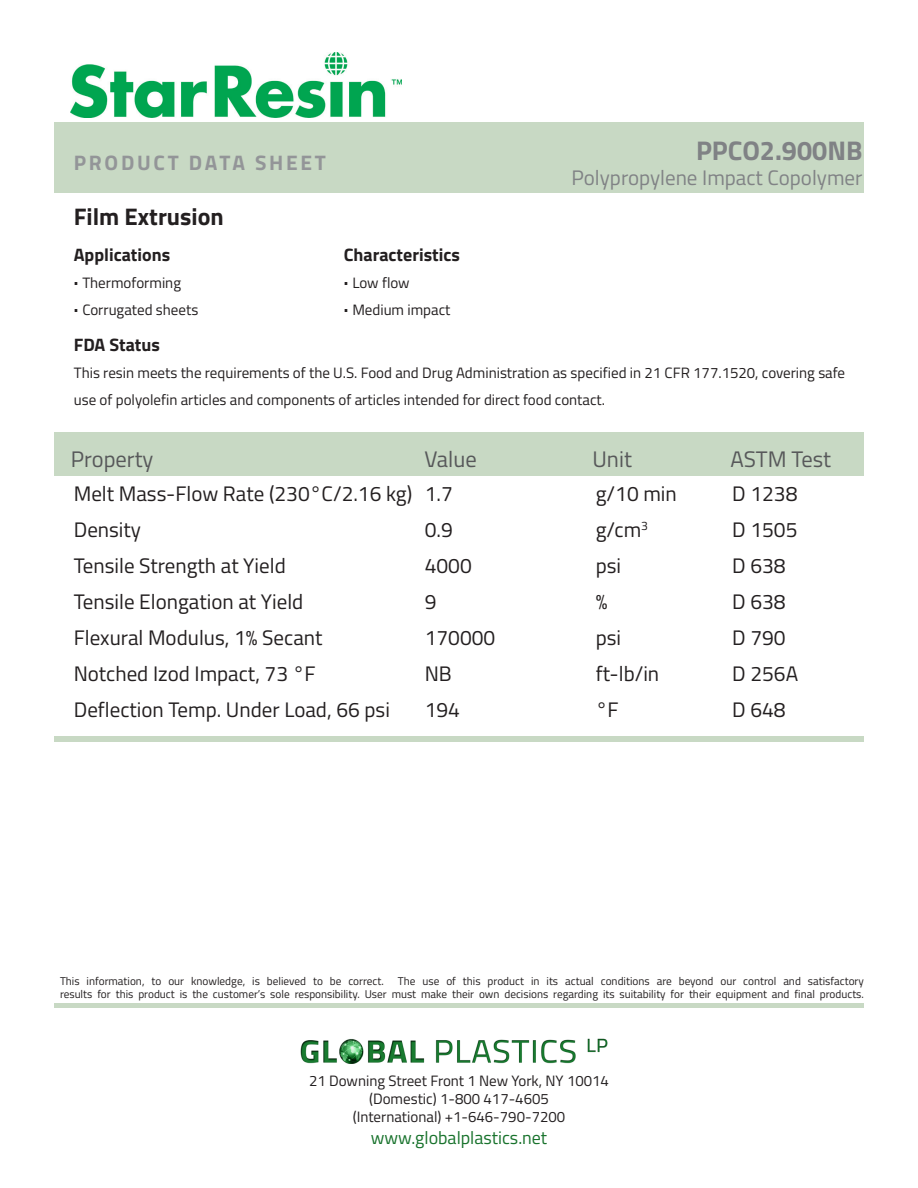
<style>
.page{position:relative;width:918px;height:1188px;background:#fff}
.page>*{position:absolute;margin:0;border:0;box-sizing:border-box;transform-origin:0 0}
.t1{font:700 27px "Titillium Web";color:#808285}
.Disclaimer{font:700 24px "Titillium Web";color:#231f20}
.t2{font:22.5px "Titillium Web";color:#57585a}
.t3{font:21px "Titillium Web";color:#231f20}
.t4{font:21px "Titillium Web";color:#808285}
.t5{font:700 21px "Titillium Web";letter-spacing:.13em;color:#939598}
.Disclaimer-2{font:700 18px "Titillium Web";color:#231f20}
.t6{font:18px "Titillium Web";color:#19732d}
.Disclaimer-3{font:15px/27px "Titillium Web";color:#231f20}
.Disclaimer-4{font:11.25px/13.5px "Titillium Web";color:#231f20}
.s1{font-weight:700;font-size:18px}
</style>
<div class="page">
<div style="left:54px;top:432px;width:810px;height:44px;background:#c8d9c4"></div>
<div style="left:54px;top:122px;width:810px;height:71px;background:#c8d9c4"></div>
<img style="left:70px;top:53px;width:332px;height:64px">
<div style="left:54px;top:736px;width:810px;height:6px;background:#c8d9c4"></div>
<div style="left:54px;top:1003px;width:810px;height:5px;background:#c8d9c4"></div>
<img style="left:300px;top:1038px;width:308px;height:25px">
<p class="t5" style="left:74px;top:147px;width:254px">PRODUCT DATA SHEET</p>
<p class="t1" style="left:696px;top:130px;width:168px">PPCO2.900NB</p>
<p class="t4" style="left:572px;top:163px;width:292px">Polypropylene Impact Copolymer</p>
<p class="Disclaimer" style="left:74px;top:198px;width:152px">Film Extrusion</p>
<p class="Disclaimer-2" style="left:74px;top:241px;width:98px">Applications</p>
<p class="Disclaimer-2" style="left:344px;top:241px;width:118px">Characteristics</p>
<p class="Disclaimer-3" style="left:74px;top:268px;width:109px"><span class="s1">·</span> Thermoforming</p>
<p class="Disclaimer-3" style="left:344px;top:268px;width:67px"><span class="s1">·</span> Low flow</p>
<p class="Disclaimer-3" style="left:74px;top:295px;width:126px"><span class="s1">·</span> Corrugated sheets</p>
<p class="Disclaimer-3" style="left:344px;top:295px;width:108px"><span class="s1">·</span> Medium impact</p>
<p class="Disclaimer-2" style="left:74px;top:331px;width:88px">FDA Status</p>
<p class="Disclaimer-3" style="left:74px;top:358px;width:773px">This resin meets the requirements of the U.S. Food and Drug Administration as specified in 21 CFR 177.1520, covering safe use of polyolefin articles and components of articles intended for direct food contact.</p>
<p class="t2" style="left:71px;top:442px;width:84px">Property</p>
<p class="t2" style="left:424px;top:442px;width:54px">Value</p>
<p class="t2" style="left:592px;top:442px;width:41px">Unit</p>
<p class="t2" style="left:730px;top:442px;width:102px">ASTM Test</p>
<p class="t3" style="left:74px;top:478px;width:381px">Melt Mass-Flow Rate (230°C/2.16 kg) 1.7</p>
<p class="t3" style="left:596px;top:478px;width:83px">g/10 min</p>
<p class="t3" style="left:732px;top:478px;width:67px">D 1238</p>
<p class="t3" style="left:74px;top:514px;width:69px">Density</p>
<p class="t3" style="left:425px;top:514px;width:30px">0.9</p>
<p class="t3" style="left:596px;top:514px;width:54px">g/cm<sup>3</sup></p>
<p class="t3" style="left:732px;top:514px;width:67px">D 1505</p>
<p class="t3" style="left:74px;top:550px;width:213px">Tensile Strength at Yield</p>
<p class="t3" style="left:425px;top:550px;width:49px">4000</p>
<p class="t3" style="left:596px;top:550px;width:27px">psi</p>
<p class="t3" style="left:732px;top:550px;width:55px">D 638</p>
<p class="t3" style="left:74px;top:586px;width:231px">Tensile Elongation at Yield</p>
<p class="t3" style="left:425px;top:586px;width:13px">9</p>
<p class="t3" style="left:596px;top:586px;width:13px">%</p>
<p class="t3" style="left:732px;top:586px;width:55px">D 638</p>
<p class="t3" style="left:74px;top:622px;width:250px">Flexural Modulus, 1% Secant</p>
<p class="t3" style="left:425px;top:622px;width:72px">170000</p>
<p class="t3" style="left:596px;top:622px;width:27px">psi</p>
<p class="t3" style="left:732px;top:622px;width:55px">D 790</p>
<p class="t3" style="left:74px;top:658px;width:243px">Notched Izod Impact, 73 °F</p>
<p class="t3" style="left:425px;top:658px;width:29px">NB</p>
<p class="t3" style="left:596px;top:658px;width:65px">ft-lb/in</p>
<p class="t3" style="left:732px;top:658px;width:67px">D 256A</p>
<p class="t3" style="left:74px;top:694px;width:318px">Deflection Temp. Under Load, 66 psi</p>
<p class="t3" style="left:425px;top:694px;width:37px">194</p>
<p class="t3" style="left:596px;top:694px;width:24px">°F</p>
<p class="t3" style="left:732px;top:694px;width:55px">D 648</p>
<p class="Disclaimer-4" style="left:60px;top:974px;width:805px">This information, to our knowledge, is believed to be correct. The use of this product in its actual conditions are beyond our control and satisfactory results for this product is the customer’s sole responsibility. User must make their own decisions regarding its suitability for their equipment and final products.</p>
<p class="Disclaimer-3" style="left:309px;top:1067px;width:301px">21 Downing Street Front 1 New York, NY 10014</p>
<p class="Disclaimer-3" style="left:369px;top:1085px;width:181px">(Domestic) 1-800 417-4605</p>
<p class="Disclaimer-3" style="left:353px;top:1103px;width:214px">(International) +1-646-790-7200</p>
<p class="t6" style="left:371px;top:1125px;width:178px">www.globalplastics.net</p>
</div>
